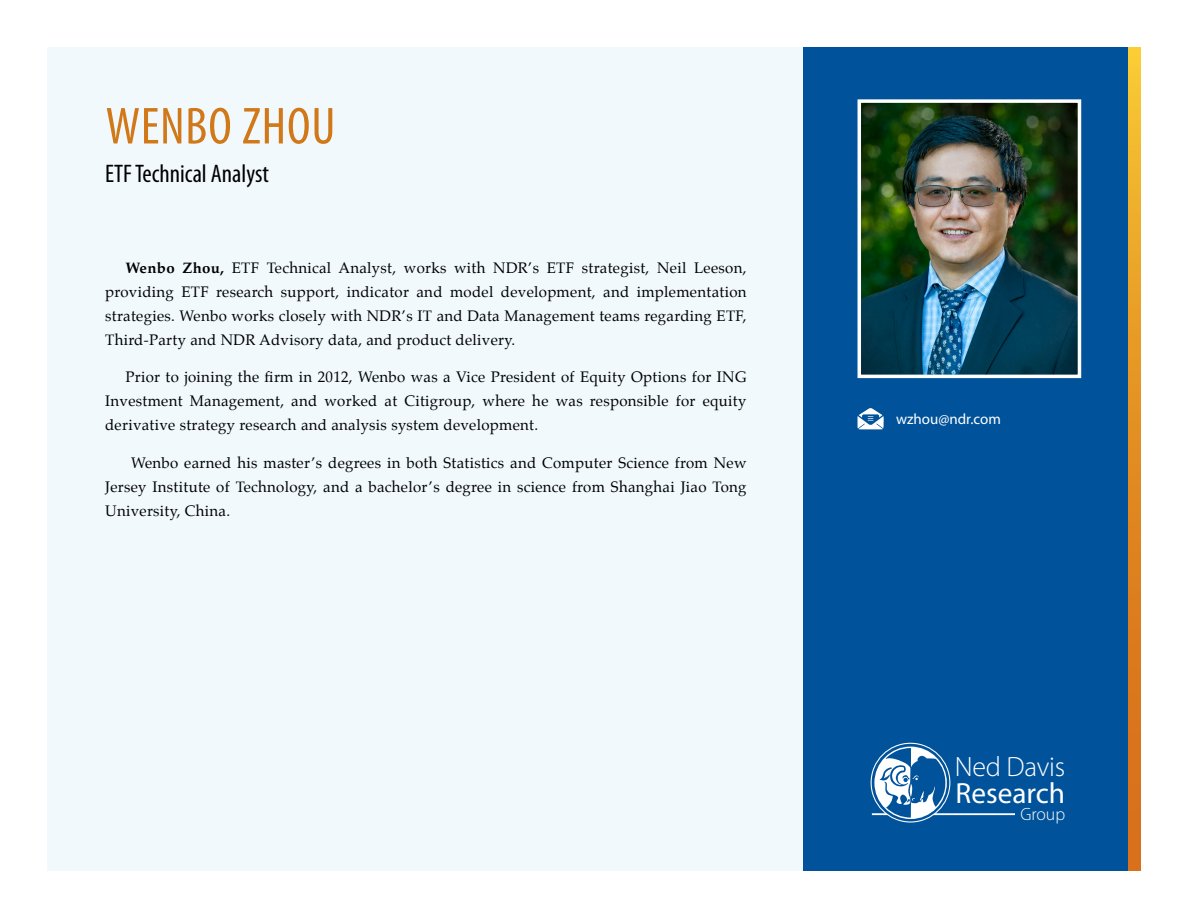
<style>
.page{position:relative;width:1188px;height:918px;background:#fff}
.page>*{position:absolute;margin:0;border:0;box-sizing:border-box;transform-origin:0 0}
.t1{font:condensed 52.5px "Myriad Pro";letter-spacing:.015em;color:#d17818}
.t2{font:29.25px "Myriad Pro";color:#fff}
.t3{font:300 28.05px "Myriad Pro";letter-spacing:-.01em;color:#fff}
.t4{font:condensed 25.5px "Myriad Pro";color:#000}
.t5{font:300 17.85px "Myriad Pro";color:#fff}
.Paragraph_Style_1{font:15px/24px "Palatino";letter-spacing:.02em;color:#000;text-align:justify}
.t6{font:15px "Myriad Pro";color:#fff}
.s1{font-weight:700}
</style>
<div class="page">
<div style="left:47px;top:47px;width:1094px;height:824px;background:#f1f9fd"></div>
<div style="left:804px;top:47px;width:325px;height:824px;background:#00539b"></div>
<hr style="left:872px;top:813px;width:143px;height:2px;background:#fff">
<svg style="left:871px;top:743px;width:79px;height:79px"></svg>
<div style="left:871px;top:743px;width:79px;height:80px;border:1px solid #fff;border-radius:50%"></div>
<svg style="left:874px;top:747px;width:73px;height:72px"></svg>
<svg style="left:880px;top:748px;width:66px;height:70px"></svg>
<svg style="left:1129px;top:47px;width:12px;height:824px;background:#e49224"></svg>
<svg style="left:858px;top:408px;width:26px;height:21px"></svg>
<img style="left:863px;top:104px;width:213px;height:269px">
<div style="left:858px;top:99px;width:223px;height:279px;border:4px solid #fff"></div>
<p class="t1" style="left:106px;top:94px;width:231px">WENBO ZHOU</p>
<p class="t4" style="left:105px;top:158px;width:165px">ETF Technical Analyst</p>
<p class="Paragraph_Style_1" style="left:105px;top:255px;width:643px;text-indent:20px"><span class="s1">Wenbo Zhou,</span> ETF Technical Analyst, works with NDR’s ETF strategist, Neil Leeson, providing ETF research support, indicator and model development, and implementation strategies. Wenbo works closely with NDR’s IT and Data Management teams regarding ETF, Third-Party and NDR Advisory data, and product delivery.</p>
<p class="Paragraph_Style_1" style="left:105px;top:365px;width:643px;text-indent:20px">Prior to joining the firm in 2012, Wenbo was a Vice President of Equity Options for ING Investment Management, and worked at Citigroup, where he was responsible for equity derivative strategy research and analysis system development.</p>
<p class="Paragraph_Style_1" style="left:105px;top:450px;width:643px;text-indent:26px">Wenbo earned his master’s degrees in both Statistics and Computer Science from New Jersey Institute of Technology, and a bachelor’s degree in science from Shanghai Jiao Tong University, China.</p>
<p class="t6" style="left:896px;top:410px;width:106px">wzhou@ndr.com</p>
<p class="t3" style="left:955px;top:749px;width:112px">Ned Davis</p>
<p class="t2" style="left:956px;top:776px;width:111px">Research</p>
<p class="t5" style="left:1020px;top:804px;width:46px">Group</p>
</div>
